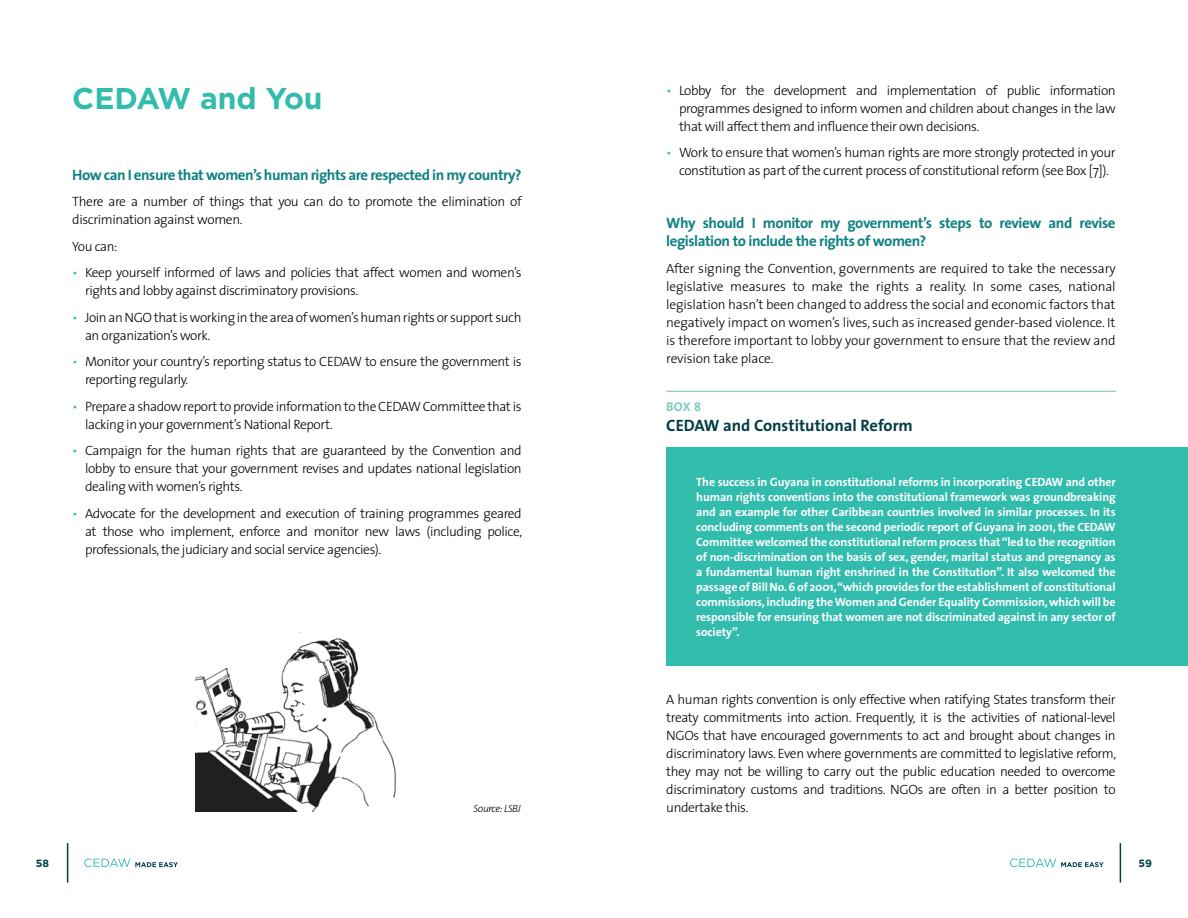
<style>
.page{position:relative;width:1188px;height:918px;background:#fff}
.page>*{position:absolute;margin:0;border:0;box-sizing:border-box;transform-origin:0 0}
.t1{font:700 30px "Gotham";color:#32bcad}
.t2{font:700 16.5px "The Sans";color:#003e44}
.t3{font:700 15px/18px "The Sans";letter-spacing:-.03em;color:#108182}
.t4{font:300 13.5px/18px "The Sans";letter-spacing:-.03em;color:#000}
.t5{font:12.75px "The Sans Bold Caps";color:#7cccbf}
.t6{font:700 12px/15px "The Sans";letter-spacing:-.01em;color:#fff;text-align:justify}
.t7{font:italic 300 10.5px "The Sans";letter-spacing:-.045em;color:#000}
.t8{font:700 10.5px "Gotham";color:#003e44}
.s1{color:#32bcad}
</style>
<div class="page">
<hr style="left:67px;top:843px;width:1px;height:39px;background:#003e44">
<hr style="left:1120px;top:843px;width:1px;height:39px;background:#003e44">
<svg style="left:84px;top:858px;width:94px;height:9px"></svg>
<svg style="left:1010px;top:858px;width:94px;height:9px"></svg>
<img style="left:195px;top:633px;width:202px;height:179px">
<hr style="left:666px;top:391px;width:450px;height:1px;background:#7cccbf">
<div style="left:666px;top:447px;width:522px;height:219px;background:#32bcad"></div>
<h1 class="t1" style="left:72px;top:79px;width:252px">CEDAW and You</h1>
<p class="t3" style="left:72px;top:165px;width:451px">How can I ensure that women’s human rights are respected in my country?</p>
<p class="t4" style="left:72px;top:192px;width:451px">There are a number of things that you can do to promote the elimination of discrimination against women.</p>
<p class="t4" style="left:72px;top:237px;width:47px">You can:</p>
<p class="t4" style="left:85px;top:263px;width:438px;text-indent:-13px"><span class="s1">•</span> Keep yourself informed of laws and policies that affect women and women’s rights and lobby against discriminatory provisions.</p>
<p class="t4" style="left:85px;top:308px;width:438px;text-indent:-13px"><span class="s1">•</span> Join an NGO that is working in the area of women’s human rights or support such an organization’s work.</p>
<p class="t4" style="left:85px;top:352px;width:438px;text-indent:-13px"><span class="s1">•</span> Monitor your country’s reporting status to CEDAW to ensure the government is reporting regularly.</p>
<p class="t4" style="left:85px;top:397px;width:438px;text-indent:-13px"><span class="s1">•</span> Prepare a shadow report to provide information to the CEDAW Committee that is lacking in your government’s National Report.</p>
<p class="t4" style="left:85px;top:441px;width:438px;text-align:justify;text-indent:-13px"><span class="s1">•</span> Campaign for the human rights that are guaranteed by the Convention and lobby to ensure that your government revises and updates national legislation dealing with women’s rights.</p>
<p class="t4" style="left:85px;top:504px;width:439px;text-align:justify;text-indent:-13px"><span class="s1">•</span> Advocate for the development and execution of training programmes geared at those who implement, enforce and monitor new laws (including police, professionals, the judiciary and social service agencies).</p>
<p class="t7" style="left:474px;top:799px;width:49px">Source: LSBJ</p>
<p class="t4" style="left:679px;top:81px;width:438px;text-align:justify;text-indent:-13px"><span class="s1">•</span> Lobby for the development and implementation of public information programmes designed to inform women and children about changes in the law that will affect them and influence their own decisions.</p>
<p class="t4" style="left:666px;top:143px;width:451px;text-align:center"><span class="s1">•</span> Work to ensure that women’s human rights are more strongly protected in your constitution as part of the current process of constitutional reform (see Box [7]).</p>
<p class="t3" style="left:666px;top:214px;width:451px">Why should I monitor my government’s steps to review and revise legislation to include the rights of women?</p>
<p class="t4" style="left:666px;top:259px;width:451px;text-align:justify">After signing the Convention, governments are required to take the necessary legislative measures to make the rights a reality. In some cases, national legislation hasn’t been changed to address the social and economic factors that negatively impact on women’s lives, such as increased gender-based violence. It is therefore important to lobby your government to ensure that the review and revision take place.</p>
<p class="t5" style="left:666px;top:396px;width:36px">BOX 8</p>
<p class="t2" style="left:666px;top:411px;width:248px">CEDAW and Constitutional Reform</p>
<p class="t6" style="left:696px;top:474px;width:421px">The success in Guyana in constitutional reforms in incorporating CEDAW and other human rights conventions into the constitutional framework was groundbreaking and an example for other Caribbean countries involved in similar processes. In its concluding comments on the second periodic report of Guyana in 2001, the CEDAW Committee welcomed the constitutional reform process that“led to the recognition of non-discrimination on the basis of sex, gender, marital status and pregnancy as a fundamental human right enshrined in the Constitution”. It also welcomed the passage ofBillNo.6of 2001,“whichprovides for the establishment of constitutional commissions,including theWomen and Gender Equality Commission,which will be responsible for ensuring that women are not discriminated against in any sector of society”.</p>
<p class="t4" style="left:666px;top:690px;width:452px;text-align:justify">A human rights convention is only effective when ratifying States transform their treaty commitments into action. Frequently, it is the activities of national-level NGOs that have encouraged governments to act and brought about changes in discriminatory laws. Even where governments are committed to legislative reform, they may not be willing to carry out the public education needed to overcome discriminatory customs and traditions. NGOs are often in a better position to undertake this.</p>
<p class="t8" style="left:36px;top:856px;width:15px">58</p>
<p class="t8" style="left:1139px;top:856px;width:15px">59</p>
</div>
